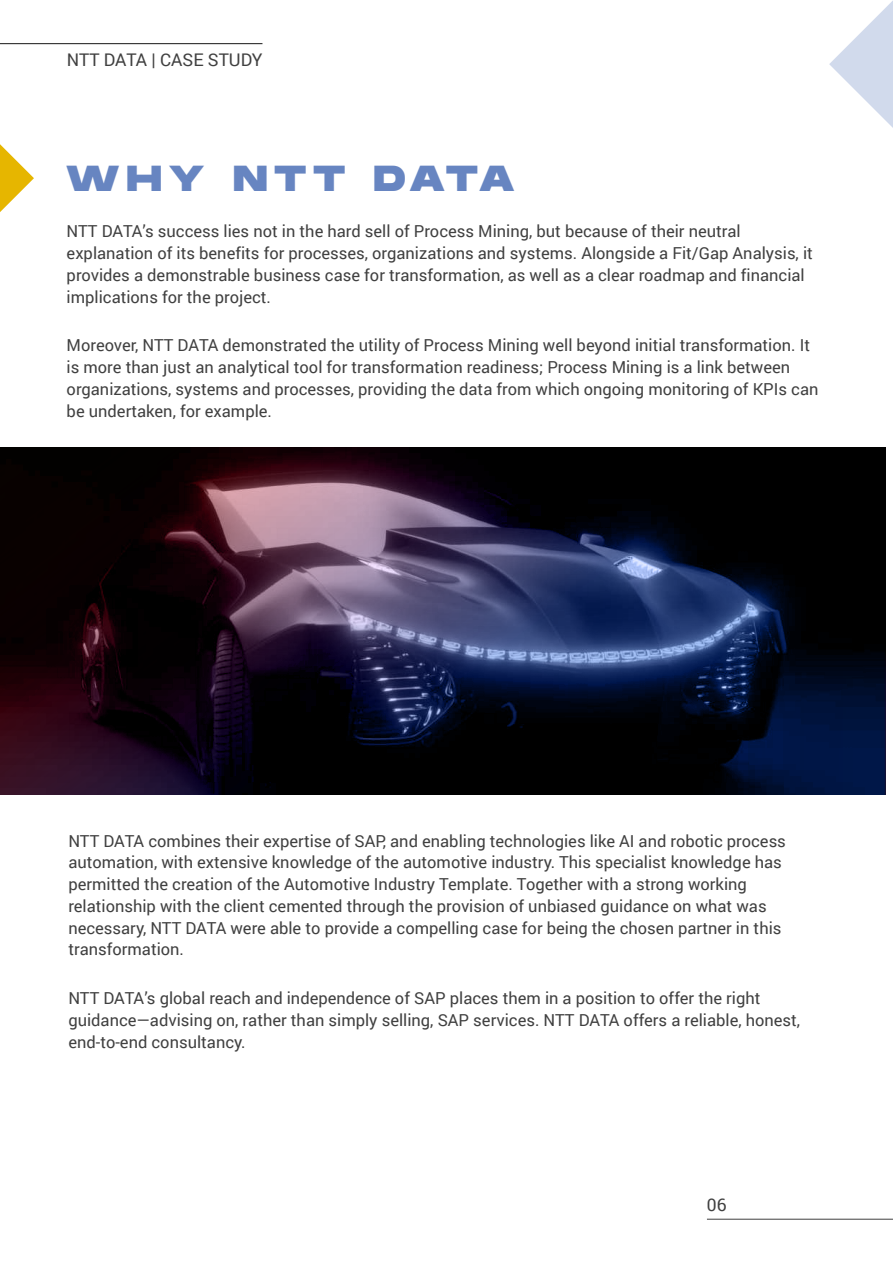
<style>
.page{position:relative;width:893px;height:1263px;background:#fff}
.page>*{position:absolute;margin:0;border:0;box-sizing:border-box;transform-origin:0 0}
.t1{font:800 36px "Monument Extended";letter-spacing:.2em;color:#6785c1}
.t2{font:17.4px "Roboto";color:#404040}
.t3{font:16.5px/21.8px "Roboto";color:#404040}
</style>
<div class="page">
<svg style="left:0;top:448px;width:884px;height:346px;background:#1c182a"></svg>
<hr style="left:707px;top:1219px;width:186px;height:1px;background:#404040">
<svg style="left:0;top:144px;width:34px;height:68px"></svg>
<svg style="left:829px;top:1px;width:64px;height:127px"></svg>
<hr style="left:0;top:43px;width:262px;height:1px;background:#161616">
<p class="t2" style="left:67px;top:48px;width:197px">NTT DATA | CASE STUDY</p>
<h1 class="t1" style="left:66px;top:152px;width:450px">WHY NTT DATA</h1>
<p class="t3" style="left:67px;top:220px;width:748px">NTT DATA’s success lies not in the hard sell of Process Mining, but because of their neutral explanation of its benefits for processes, organizations and systems. Alongside a Fit/Gap Analysis, it provides a demonstrable business case for transformation, as well as a clear roadmap and financial implications for the project.</p>
<p class="t3" style="left:67px;top:334px;width:753px">Moreover, NTT DATA demonstrated the utility of Process Mining well beyond initial transformation. It is more than just an analytical tool for transformation readiness; Process Mining is a link between organizations, systems and processes, providing the data from which ongoing monitoring of KPIs can be undertaken, for example.</p>
<p class="t3" style="left:68px;top:829px;width:719px">NTT DATA combines their expertise of SAP, and enabling technologies like AI and robotic process automation, with extensive knowledge of the automotive industry. This specialist knowledge has permitted the creation of the Automotive Industry Template. Together with a strong working relationship with the client cemented through the provision of unbiased guidance on what was necessary, NTT DATA were able to provide a compelling case for being the chosen partner in this transformation.</p>
<p class="t3" style="left:68px;top:987px;width:733px">NTT DATA’s global reach and independence of SAP places them in a position to offer the right guidance—advising on, rather than simply selling, SAP services. NTT DATA offers a reliable, honest, end-to-end consultancy.</p>
<p class="t2" style="left:707px;top:1193px;width:21px">06</p>
</div>
